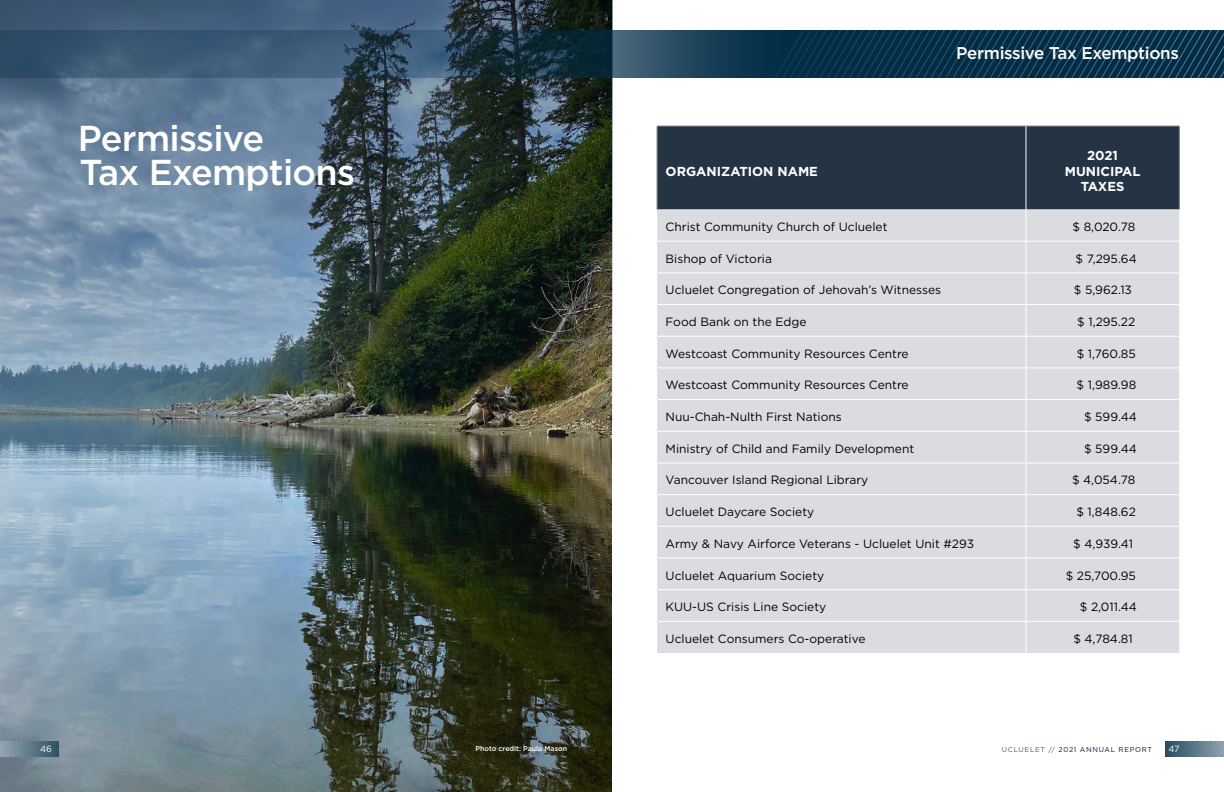
<style>
.page{position:relative;width:1224px;height:792px;background:#fff}
.page>*{position:absolute;margin:0;border:0;box-sizing:border-box;transform-origin:0 0}
.t1{font:500 36px/33.9px "Gotham";letter-spacing:-.02em;color:#fff}
.t2{font:500 17px "Gotham";letter-spacing:-.02em;color:#fff}
.t3{font:700 13px/15.6px "Gotham";color:#fff;text-align:center}
.t4{font:12px "Gotham";color:#000}
.t5{font:9px "Gotham";color:#fff}
.t6{font:7px "Gotham";letter-spacing:.1em;color:#001d38}
.t7{font:500 7px "Gotham";color:#fff}
.s1{color:#425c74}
</style>
<div class="page">
<img style="left:0;top:464px;width:612px;height:328px">
<img style="left:0;top:0;width:613px;height:464px">
<svg style="left:0;top:30px;width:663px;height:48px;background:#2f4d64"></svg>
<svg style="left:663px;top:30px;width:561px;height:48px;background:#0b354e"></svg>
<div style="left:658px;top:127px;width:521px;height:83px;background:#243444"></div>
<div style="left:657px;top:210px;width:522px;height:443px;background:#dadce0"></div>
<hr style="left:657px;top:126px;width:369px;height:1px;background:#6d6e71">
<hr style="left:657px;top:126px;width:1px;height:84px;background:#6d6e71">
<hr style="left:1026px;top:126px;width:153px;height:1px;background:#6d6e71">
<hr style="left:1179px;top:126px;width:1px;height:84px;background:#6d6e71">
<hr style="left:1026px;top:210px;width:1px;height:31px;background:#fff">
<hr style="left:657px;top:241px;width:369px;height:1px;background:#fff">
<hr style="left:1026px;top:241px;width:153px;height:1px;background:#fff">
<hr style="left:1026px;top:242px;width:1px;height:31px;background:#fff">
<hr style="left:657px;top:273px;width:369px;height:1px;background:#fff">
<hr style="left:1026px;top:273px;width:153px;height:1px;background:#fff">
<hr style="left:1026px;top:273px;width:1px;height:31px;background:#fff">
<hr style="left:657px;top:304px;width:369px;height:1px;background:#fff">
<hr style="left:1026px;top:304px;width:153px;height:1px;background:#fff">
<hr style="left:1026px;top:305px;width:1px;height:31px;background:#fff">
<hr style="left:657px;top:336px;width:369px;height:1px;background:#fff">
<hr style="left:1026px;top:336px;width:153px;height:1px;background:#fff">
<hr style="left:1026px;top:337px;width:1px;height:31px;background:#fff">
<hr style="left:657px;top:368px;width:369px;height:1px;background:#fff">
<hr style="left:1026px;top:368px;width:153px;height:1px;background:#fff">
<hr style="left:1026px;top:368px;width:1px;height:31px;background:#fff">
<hr style="left:657px;top:399px;width:369px;height:1px;background:#fff">
<hr style="left:1026px;top:399px;width:153px;height:1px;background:#fff">
<hr style="left:1026px;top:400px;width:1px;height:31px;background:#fff">
<hr style="left:657px;top:431px;width:369px;height:1px;background:#fff">
<hr style="left:1026px;top:431px;width:153px;height:1px;background:#fff">
<hr style="left:1026px;top:432px;width:1px;height:31px;background:#fff">
<hr style="left:657px;top:463px;width:369px;height:1px;background:#fff">
<hr style="left:1026px;top:463px;width:153px;height:1px;background:#fff">
<hr style="left:1026px;top:463px;width:1px;height:31px;background:#fff">
<hr style="left:657px;top:494px;width:369px;height:1px;background:#fff">
<hr style="left:1026px;top:494px;width:153px;height:1px;background:#fff">
<hr style="left:1026px;top:495px;width:1px;height:31px;background:#fff">
<hr style="left:657px;top:526px;width:369px;height:1px;background:#fff">
<hr style="left:1026px;top:526px;width:153px;height:1px;background:#fff">
<hr style="left:1026px;top:527px;width:1px;height:31px;background:#fff">
<hr style="left:657px;top:558px;width:369px;height:1px;background:#fff">
<hr style="left:1026px;top:558px;width:153px;height:1px;background:#fff">
<hr style="left:1026px;top:558px;width:1px;height:31px;background:#fff">
<hr style="left:657px;top:589px;width:369px;height:1px;background:#fff">
<hr style="left:1026px;top:589px;width:153px;height:1px;background:#fff">
<hr style="left:1026px;top:590px;width:1px;height:31px;background:#fff">
<hr style="left:657px;top:621px;width:369px;height:1px;background:#fff">
<hr style="left:1026px;top:621px;width:153px;height:1px;background:#fff">
<hr style="left:1026px;top:622px;width:1px;height:31px;background:#fff">
<hr style="left:1026px;top:126px;width:1px;height:84px;background:#fff">
<svg style="left:1165px;top:741px;width:59px;height:16px"></svg>
<svg style="left:0;top:741px;width:59px;height:16px"></svg>
<h1 class="t1" style="left:78px;top:121px;width:279px">Permissive<br>Tax Exemptions</h1>
<p class="t3" style="left:666px;top:163px;width:154px">ORGANIZATION NAME</p>
<h2 class="t2" style="left:956px;top:42px;width:224px">Permissive Tax Exemptions</h2>
<p class="t3" style="left:1065px;top:147px;width:77px">2021<br>MUNICIPAL<br>TAXES</p>
<p class="t4" style="left:666px;top:219px;width:223px">Christ Community Church of Ucluelet</p>
<p class="t4" style="left:1073px;top:219px;width:64px">$ 8,020.78</p>
<p class="t4" style="left:666px;top:251px;width:108px">Bishop of Victoria</p>
<p class="t4" style="left:1076px;top:251px;width:63px">$ 7,295.64</p>
<p class="t4" style="left:666px;top:282px;width:277px">Ucluelet Congregation of Jehovah’s Witnesses</p>
<p class="t4" style="left:1074px;top:282px;width:60px">$ 5,962.13</p>
<p class="t4" style="left:666px;top:314px;width:142px">Food Bank on the Edge</p>
<p class="t4" style="left:1077px;top:314px;width:60px">$ 1,295.22</p>
<p class="t4" style="left:666px;top:346px;width:245px">Westcoast Community Resources Centre</p>
<p class="t4" style="left:1077px;top:346px;width:61px">$ 1,760.85</p>
<p class="t4" style="left:666px;top:378px;width:245px">Westcoast Community Resources Centre</p>
<p class="t4" style="left:1077px;top:378px;width:61px">$ 1,989.98</p>
<p class="t4" style="left:666px;top:409px;width:178px">Nuu-Chah-Nulth First Nations</p>
<p class="t4" style="left:1084px;top:409px;width:54px">$ 599.44</p>
<p class="t4" style="left:666px;top:441px;width:250px">Ministry of Child and Family Development</p>
<p class="t4" style="left:1084px;top:441px;width:54px">$ 599.44</p>
<p class="t4" style="left:666px;top:473px;width:204px">Vancouver Island Regional Library</p>
<p class="t4" style="left:1072px;top:473px;width:65px">$ 4,054.78</p>
<p class="t4" style="left:666px;top:504px;width:150px">Ucluelet Daycare Society</p>
<p class="t4" style="left:1076px;top:504px;width:61px">$ 1,848.62</p>
<p class="t4" style="left:666px;top:536px;width:310px">Army &amp; Navy Airforce Veterans - Ucluelet Unit #293</p>
<p class="t4" style="left:1073px;top:536px;width:61px">$ 4,939.41</p>
<p class="t4" style="left:666px;top:568px;width:160px">Ucluelet Aquarium Society</p>
<p class="t4" style="left:1066px;top:568px;width:72px">$ 25,700.95</p>
<p class="t4" style="left:666px;top:599px;width:162px">KUU-US Crisis Line Society</p>
<p class="t4" style="left:1080px;top:599px;width:59px">$ 2,011.44</p>
<p class="t4" style="left:666px;top:631px;width:201px">Ucluelet Consumers Co-operative</p>
<p class="t4" style="left:1073px;top:631px;width:61px">$ 4,784.81</p>
<p class="t5" style="left:40px;top:744px;width:13px">46</p>
<p class="t6" style="left:1002px;top:745px;width:152px"><span class="s1">UCLUELET //</span> 2021 ANNUAL REPORT</p>
<p class="t5" style="left:1168px;top:744px;width:13px">47</p>
<p class="t7" style="left:476px;top:744px;width:93px">Photo credit: Paula Mason</p>
</div>
